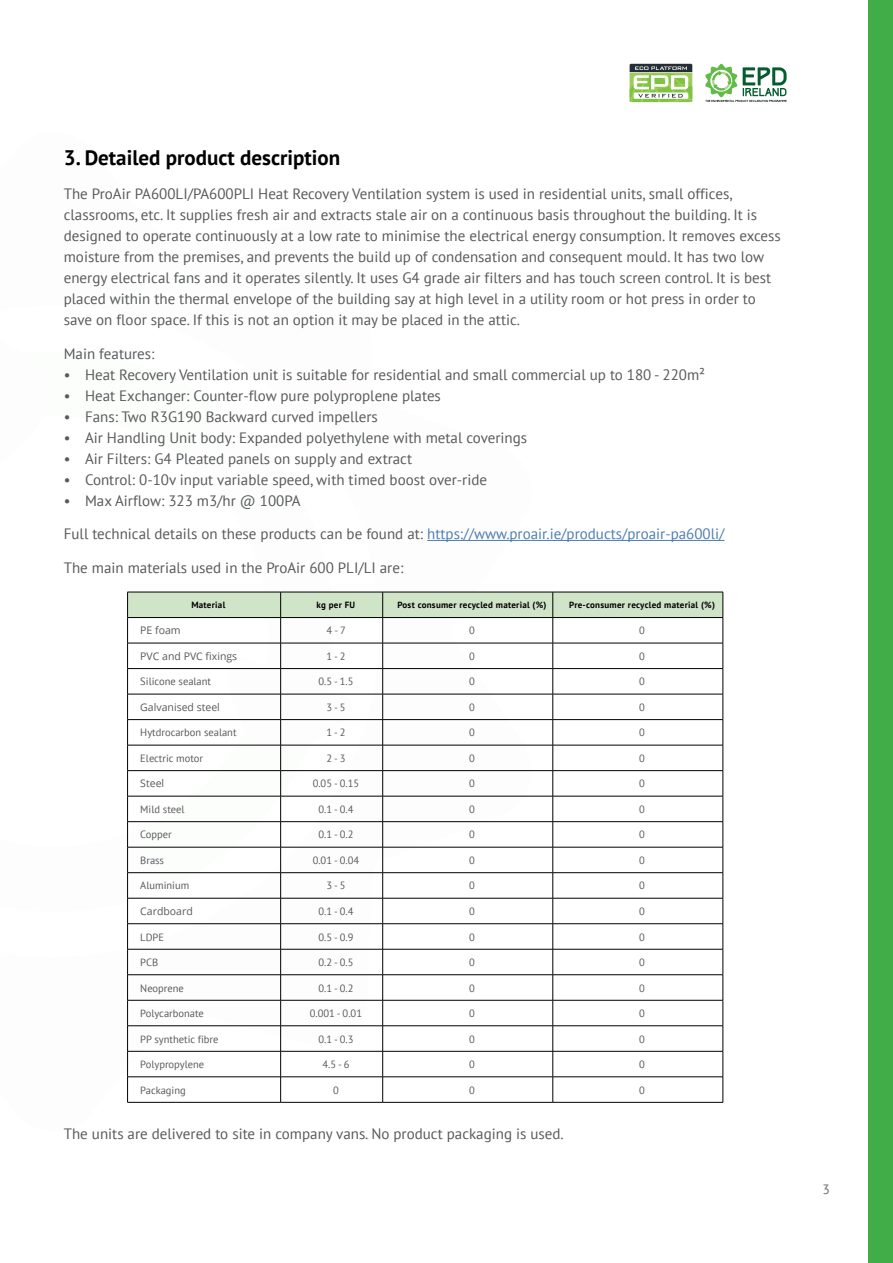
<style>
.page{position:relative;width:893px;height:1263px;background:#fff}
.page>*{position:absolute;margin:0;border:0;box-sizing:border-box;transform-origin:0 0}
.t1{font:700 21px "PT Sans";color:#000}
.t2{font:15px/21px "PT Sans";color:#58595b}
.t3{font:13.5px "PT Sans";color:#696a6d}
.t4{font:10.5px "PT Sans";color:#58595b}
.t5{font:10.5px "Open Sans";color:#58595b}
.t6{font:700 9px "PT Sans";letter-spacing:.03em;color:#000}
.s1{color:#4d7eb1}
</style>
<div class="page">
<div style="left:868px;top:0;width:25px;height:1263px;background:#41ad49"></div>
<svg style="left:705px;top:64px;width:82px;height:38px"></svg>
<svg style="left:630px;top:64px;width:62px;height:38px"></svg>
<hr style="left:427px;top:540px;width:297px;height:1px;background:#4d7eb1">
<hr style="left:127px;top:1102px;width:154px;height:1px;background:#000">
<hr style="left:281px;top:1102px;width:102px;height:1px;background:#000">
<hr style="left:383px;top:1102px;width:170px;height:1px;background:#000">
<hr style="left:553px;top:1102px;width:170px;height:1px;background:#000">
<svg style="left:127px;top:592px;width:597px;height:510px"></svg>
<hr style="left:127px;top:617px;width:154px;height:1px;background:#000">
<hr style="left:281px;top:617px;width:102px;height:1px;background:#000">
<hr style="left:383px;top:617px;width:170px;height:1px;background:#000">
<hr style="left:553px;top:617px;width:170px;height:1px;background:#000">
<h1 class="t1" style="left:64px;top:144px;width:278px">3. Detailed product description</h1>
<p class="t2" style="left:64px;top:183px;width:718px">The ProAir PA600LI/PA600PLI Heat Recovery Ventilation system is used in residential units, small offices, classrooms, etc. It supplies fresh air and extracts stale air on a continuous basis throughout the building. It is designed to operate continuously at a low rate to minimise the electrical energy consumption. It removes excess moisture from the premises, and prevents the build up of condensation and consequent mould. It has two low energy electrical fans and it operates silently. It uses G4 grade air filters and has touch screen control. It is best placed within the thermal envelope of the building say at high level in a utility room or hot press in order to save on floor space. If this is not an option it may be placed in the attic.</p>
<p class="t2" style="left:64px;top:342px;width:92px">Main features:</p>
<p class="t2" style="left:64px;top:363px;width:643px">• Heat Recovery Ventilation unit is suitable for residential and small commercial up to 180 - 220m²</p>
<p class="t2" style="left:64px;top:384px;width:379px">• Heat Exchanger: Counter-flow pure polyproplene plates</p>
<p class="t2" style="left:64px;top:405px;width:316px">• Fans: Two R3G190 Backward curved impellers</p>
<p class="t2" style="left:64px;top:426px;width:465px">• Air Handling Unit body: Expanded polyethylene with metal coverings</p>
<p class="t2" style="left:64px;top:447px;width:350px">• Air Filters: G4 Pleated panels on supply and extract</p>
<p class="t2" style="left:64px;top:468px;width:425px">• Control: 0-10v input variable speed, with timed boost over-ride</p>
<p class="t2" style="left:64px;top:489px;width:238px">• Max Airflow: 323 m3/hr @ 100PA</p>
<p class="t2" style="left:64px;top:523px;width:662px">Full technical details on these products can be found at: <span class="s1">https://www.proair.ie/products/proair-pa600li/</span></p>
<p class="t2" style="left:64px;top:557px;width:341px">The main materials used in the ProAir 600 PLI/LI are:</p>
<p class="t6" style="left:191px;top:599px;width:35px">Material</p>
<p class="t6" style="left:317px;top:599px;width:40px">kg per FU</p>
<p class="t6" style="left:397px;top:599px;width:151px">Post consumer recycled material (%)</p>
<p class="t6" style="left:569px;top:599px;width:147px">Pre-consumer recycled material (%)</p>
<p class="t5" style="left:140px;top:623px;width:42px">PE foam</p>
<p class="t4" style="left:327px;top:624px;width:21px">4 - 7</p>
<p class="t4" style="left:469px;top:624px;width:7px">0</p>
<p class="t4" style="left:639px;top:624px;width:7px">0</p>
<p class="t5" style="left:140px;top:649px;width:98px">PVC and PVC fixings</p>
<p class="t4" style="left:326px;top:649px;width:21px">1 - 2</p>
<p class="t4" style="left:469px;top:649px;width:7px">0</p>
<p class="t4" style="left:639px;top:649px;width:7px">0</p>
<p class="t4" style="left:140px;top:675px;width:72px">Silicone sealant</p>
<p class="t4" style="left:318px;top:675px;width:37px">0.5 - 1.5</p>
<p class="t4" style="left:469px;top:675px;width:7px">0</p>
<p class="t4" style="left:639px;top:675px;width:7px">0</p>
<p class="t5" style="left:140px;top:700px;width:81px">Galvanised steel</p>
<p class="t4" style="left:326px;top:700px;width:21px">3 - 5</p>
<p class="t4" style="left:469px;top:700px;width:7px">0</p>
<p class="t4" style="left:639px;top:700px;width:7px">0</p>
<p class="t4" style="left:140px;top:726px;width:98px">Hytdrocarbon sealant</p>
<p class="t4" style="left:326px;top:726px;width:21px">1 - 2</p>
<p class="t4" style="left:469px;top:726px;width:7px">0</p>
<p class="t4" style="left:639px;top:726px;width:7px">0</p>
<p class="t4" style="left:140px;top:751px;width:64px">Electric motor</p>
<p class="t4" style="left:326px;top:751px;width:21px">2 - 3</p>
<p class="t4" style="left:469px;top:751px;width:7px">0</p>
<p class="t4" style="left:639px;top:751px;width:7px">0</p>
<p class="t5" style="left:140px;top:776px;width:25px">Steel</p>
<p class="t4" style="left:313px;top:777px;width:48px">0.05 - 0.15</p>
<p class="t4" style="left:469px;top:777px;width:7px">0</p>
<p class="t4" style="left:639px;top:777px;width:7px">0</p>
<p class="t4" style="left:140px;top:802px;width:46px">Mild steel</p>
<p class="t4" style="left:318px;top:802px;width:37px">0.1 - 0.4</p>
<p class="t4" style="left:469px;top:802px;width:7px">0</p>
<p class="t4" style="left:639px;top:802px;width:7px">0</p>
<p class="t4" style="left:140px;top:828px;width:33px">Copper</p>
<p class="t4" style="left:318px;top:828px;width:37px">0.1 - 0.2</p>
<p class="t4" style="left:469px;top:828px;width:7px">0</p>
<p class="t4" style="left:639px;top:828px;width:7px">0</p>
<p class="t4" style="left:140px;top:853px;width:25px">Brass</p>
<p class="t4" style="left:313px;top:853px;width:48px">0.01 - 0.04</p>
<p class="t4" style="left:469px;top:853px;width:7px">0</p>
<p class="t4" style="left:639px;top:853px;width:7px">0</p>
<p class="t4" style="left:140px;top:879px;width:50px">Aluminium</p>
<p class="t4" style="left:326px;top:879px;width:21px">3 - 5</p>
<p class="t4" style="left:469px;top:879px;width:7px">0</p>
<p class="t4" style="left:639px;top:879px;width:7px">0</p>
<p class="t5" style="left:140px;top:904px;width:54px">Cardboard</p>
<p class="t4" style="left:318px;top:904px;width:37px">0.1 - 0.4</p>
<p class="t4" style="left:469px;top:904px;width:7px">0</p>
<p class="t4" style="left:639px;top:904px;width:7px">0</p>
<p class="t4" style="left:140px;top:930px;width:25px">LDPE</p>
<p class="t4" style="left:318px;top:930px;width:37px">0.5 - 0.9</p>
<p class="t4" style="left:469px;top:930px;width:7px">0</p>
<p class="t4" style="left:639px;top:930px;width:7px">0</p>
<p class="t4" style="left:140px;top:955px;width:19px">PCB</p>
<p class="t4" style="left:318px;top:955px;width:37px">0.2 - 0.5</p>
<p class="t4" style="left:469px;top:955px;width:7px">0</p>
<p class="t4" style="left:639px;top:955px;width:7px">0</p>
<p class="t4" style="left:140px;top:981px;width:45px">Neoprene</p>
<p class="t4" style="left:318px;top:981px;width:37px">0.1 - 0.2</p>
<p class="t4" style="left:469px;top:981px;width:7px">0</p>
<p class="t4" style="left:639px;top:981px;width:7px">0</p>
<p class="t4" style="left:140px;top:1007px;width:65px">Polycarbonate</p>
<p class="t4" style="left:310px;top:1007px;width:54px">0.001 - 0.01</p>
<p class="t4" style="left:469px;top:1007px;width:7px">0</p>
<p class="t4" style="left:639px;top:1007px;width:7px">0</p>
<p class="t4" style="left:140px;top:1032px;width:80px">PP synthetic fibre</p>
<p class="t4" style="left:318px;top:1032px;width:37px">0.1 - 0.3</p>
<p class="t4" style="left:469px;top:1032px;width:7px">0</p>
<p class="t4" style="left:639px;top:1032px;width:7px">0</p>
<p class="t4" style="left:140px;top:1058px;width:65px">Polypropylene</p>
<p class="t4" style="left:322px;top:1058px;width:29px">4.5 - 6</p>
<p class="t4" style="left:469px;top:1058px;width:7px">0</p>
<p class="t4" style="left:639px;top:1058px;width:7px">0</p>
<p class="t4" style="left:140px;top:1083px;width:47px">Packaging</p>
<p class="t4" style="left:333px;top:1083px;width:7px">0</p>
<p class="t4" style="left:469px;top:1083px;width:7px">0</p>
<p class="t4" style="left:639px;top:1083px;width:7px">0</p>
<p class="t2" style="left:64px;top:1122px;width:501px">The units are delivered to site in company vans. No product packaging is used.</p>
<p class="t3" style="left:823px;top:1181px;width:9px">3</p>
</div>
